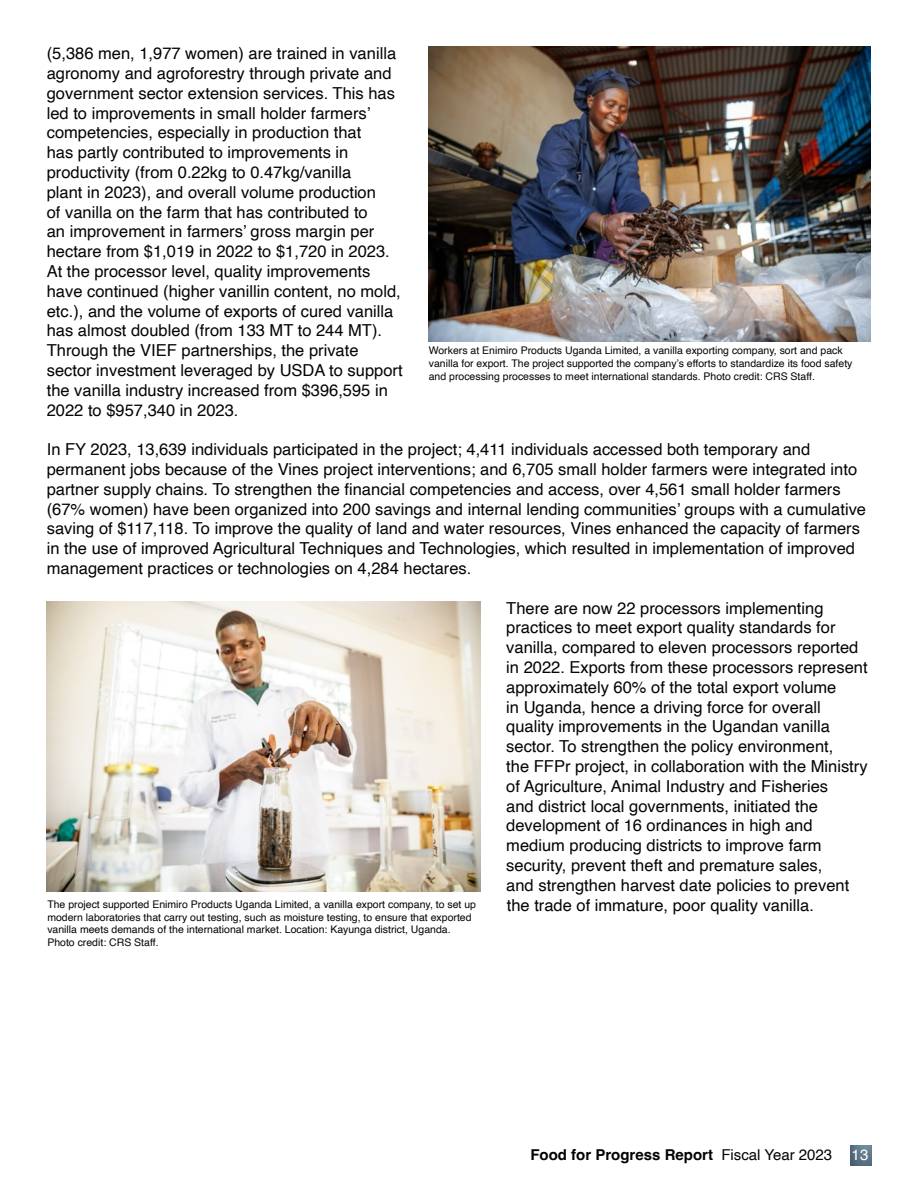
<style>
.page{position:relative;width:918px;height:1188px;background:#fff}
.page>*{position:absolute;margin:0;border:0;box-sizing:border-box;transform-origin:0 0}
.t1{font:16.5px/19.8px "Helvetica";color:#040503}
.t2{font:700 15px "Helvetica";color:#040503}
.t3{font:15px "Helvetica";color:#fff}
.t4{font:10.5px/12.6px "Helvetica";color:#040503}
.s1{font-weight:400}
</style>
<div class="page">
<svg style="left:851px;top:1146px;width:20px;height:19px"></svg>
<img style="left:429px;top:47px;width:441px;height:295px">
<img style="left:47px;top:602px;width:434px;height:289px">
<p class="t1" style="left:47px;top:44px;width:357px">(5,386 men, 1,977 women) are trained in vanilla agronomy and agroforestry through private and government sector extension services. This has led to improvements in small holder farmers’ competencies, especially in production that<br>has partly contributed to improvements in productivity (from 0.22kg to 0.47kg/vanilla<br>plant in 2023), and overall volume production<br>of vanilla on the farm that has contributed to<br>an improvement in farmers’ gross margin per hectare from $1,019 in 2022 to $1,720 in 2023.<br>At the processor level, quality improvements have continued (higher vanillin content, no mold, etc.), and the volume of exports of cured vanilla has almost doubled (from 133 MT to 244 MT).<br>Through the VIEF partnerships, the private sector investment leveraged by USDA to support the vanilla industry increased from $396,595 in 2022 to $957,340 in 2023.</p>
<p class="t1" style="left:47px;top:440px;width:821px">In FY 2023, 13,639 individuals participated in the project; 4,411 individuals accessed both temporary and permanent jobs because of the Vines project interventions; and 6,705 small holder farmers were integrated into partner supply chains. To strengthen the financial competencies and access, over 4,561 small holder farmers (67% women) have been organized into 200 savings and internal lending communities’ groups with a cumulative saving of $117,118. To improve the quality of land and water resources, Vines enhanced the capacity of farmers in the use of improved Agricultural Techniques and Technologies, which resulted in implementation of improved management practices or technologies on 4,284 hectares.</p>
<p class="t1" style="left:506px;top:598px;width:363px">There are now 22 processors implementing practices to meet export quality standards for vanilla, compared to eleven processors reported in 2022. Exports from these processors represent approximately 60% of the total export volume<br>in Uganda, hence a driving force for overall quality improvements in the Ugandan vanilla sector. To strengthen the policy environment,<br>the FFPr project, in collaboration with the Ministry of Agriculture, Animal Industry and Fisheries<br>and district local governments, initiated the development of 16 ordinances in high and medium producing districts to improve farm security, prevent theft and premature sales,<br>and strengthen harvest date policies to prevent the trade of immature, poor quality vanilla.</p>
<p class="t4" style="left:429px;top:345px;width:425px">Workers at Enimiro Products Uganda Limited, a vanilla exporting company, sort and pack vanilla for export. The project supported the company’s efforts to standardize its food safety and processing processes to meet international standards. Photo credit: CRS Staff.</p>
<p class="t4" style="left:47px;top:898px;width:430px">The project supported Enimiro Products Uganda Limited, a vanilla export company, to set up modern laboratories that carry out testing, such as moisture testing, to ensure that exported vanilla meets demands of the international market. Location: Kayunga district, Uganda.<br>Photo credit: CRS Staff.</p>
<p class="t2" style="left:530px;top:1146px;width:303px">Food for Progress Report <span class="s1">Fiscal Year 2023</span></p>
<p class="t3" style="left:852px;top:1143px;width:18px">13</p>
</div>
